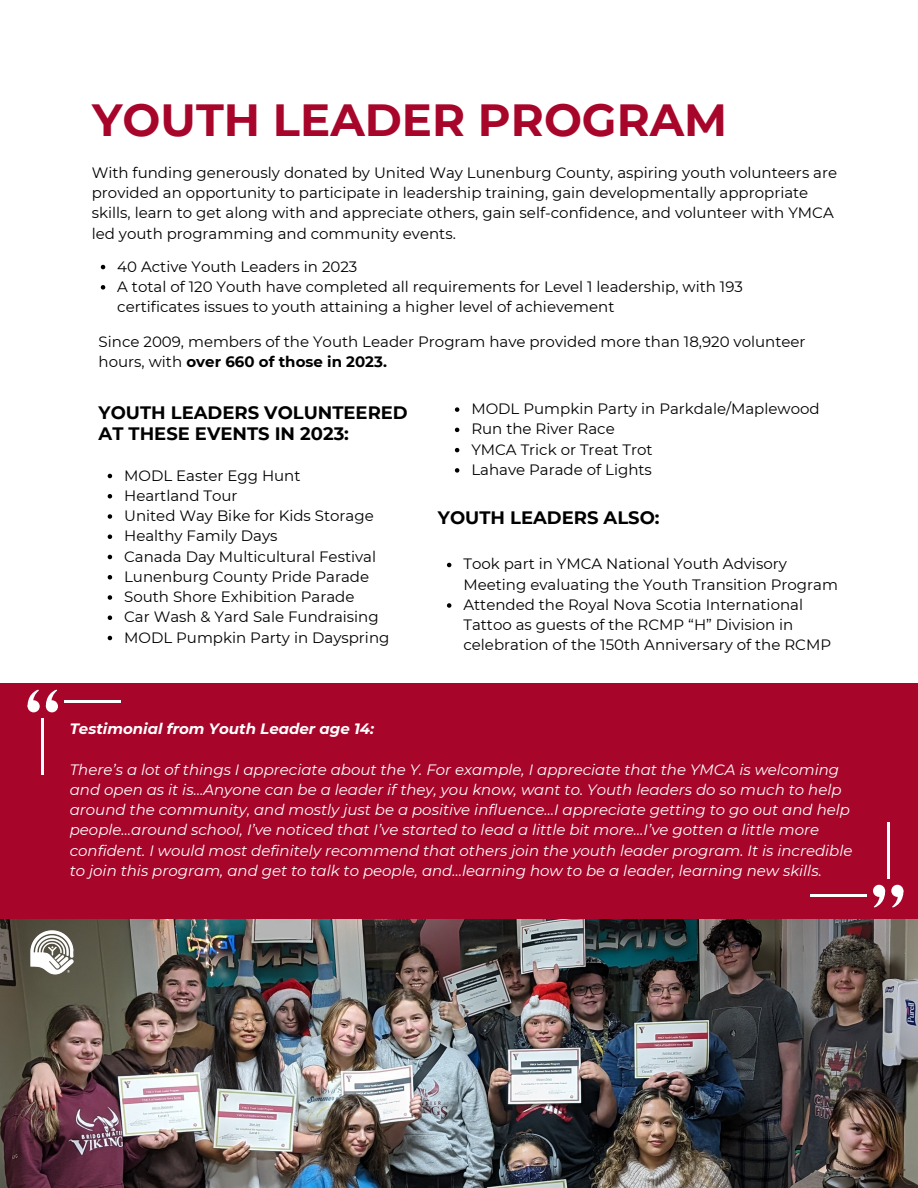
<style>
.page{position:relative;width:918px;height:1188px;background:#fff}
.page>*{position:absolute;margin:0;border:0;box-sizing:border-box;transform-origin:0 0}
.t1{font:700 45px "Montserrat";color:#a8052b}
.t2{font:700 18px/21.3px "Montserrat";color:#000}
.t3{font:15px/20.2px "Montserrat";color:#000}
.t4{font:italic 15px/20.2px "Montserrat";color:#fff}
.t5{font:italic 700 15px "Montserrat";color:#fff}
.s1{font-weight:700}
</style>
<div class="page">
<img style="left:0;top:918px;width:918px;height:270px">
<div style="left:0;top:683px;width:918px;height:235px;background:#a8052b"></div>
<div style="left:46px;top:700px;width:12px;height:12px;background:#fff;border-radius:50%"></div>
<svg style="left:45px;top:689px;width:12px;height:21px"></svg>
<div style="left:28px;top:700px;width:12px;height:12px;background:#fff;border-radius:50%"></div>
<svg style="left:27px;top:689px;width:12px;height:21px"></svg>
<hr style="left:41px;top:719px;width:3px;height:56px;background:#fff">
<hr style="left:64px;top:700px;width:57px;height:3px;background:#fff">
<div style="left:873px;top:885px;width:12px;height:12px;background:#fff;border-radius:50%"></div>
<svg style="left:874px;top:887px;width:12px;height:21px"></svg>
<div style="left:891px;top:885px;width:12px;height:12px;background:#fff;border-radius:50%"></div>
<svg style="left:892px;top:887px;width:12px;height:21px"></svg>
<hr style="left:887px;top:822px;width:3px;height:56px;background:#fff">
<hr style="left:810px;top:894px;width:57px;height:3px;background:#fff">
<img style="left:30px;top:930px;width:43px;height:44px">
<svg style="left:108px;top:474px;width:4px;height:4px"></svg>
<svg style="left:108px;top:494px;width:4px;height:5px"></svg>
<svg style="left:108px;top:514px;width:4px;height:5px"></svg>
<svg style="left:108px;top:535px;width:4px;height:4px"></svg>
<svg style="left:108px;top:555px;width:4px;height:4px"></svg>
<svg style="left:108px;top:575px;width:4px;height:5px"></svg>
<svg style="left:108px;top:595px;width:4px;height:5px"></svg>
<svg style="left:108px;top:616px;width:4px;height:4px"></svg>
<svg style="left:108px;top:636px;width:4px;height:4px"></svg>
<svg style="left:101px;top:265px;width:4px;height:4px"></svg>
<svg style="left:101px;top:285px;width:4px;height:5px"></svg>
<svg style="left:447px;top:563px;width:4px;height:4px"></svg>
<svg style="left:447px;top:603px;width:4px;height:5px"></svg>
<svg style="left:455px;top:407px;width:4px;height:5px"></svg>
<svg style="left:455px;top:428px;width:4px;height:4px"></svg>
<svg style="left:455px;top:448px;width:4px;height:4px"></svg>
<svg style="left:455px;top:468px;width:4px;height:5px"></svg>
<p class="t1" style="left:92px;top:92px;width:636px">YOUTH LEADER PROGRAM</p>
<p class="t3" style="left:92px;top:162px;width:747px">With funding generously donated by United Way Lunenburg County, aspiring youth volunteers are provided an opportunity to participate in leadership training, gain developmentally appropriate skills, learn to get along with and appreciate others, gain self-confidence, and volunteer with YMCA led youth programming and community events.</p>
<p class="t3" style="left:117px;top:256px;width:242px">40 Active Youth Leaders in 2023</p>
<p class="t3" style="left:117px;top:276px;width:627px">A total of 120 Youth have completed all requirements for Level 1 leadership, with 193 certificates issues to youth attaining a higher level of achievement</p>
<p class="t3" style="left:99px;top:331px;width:709px">Since 2009, members of the Youth Leader Program have provided more than 18,920 volunteer hours, with <span class="s1">over 660 of those in 2023.</span></p>
<p class="t2" style="left:99px;top:402px;width:311px">YOUTH LEADERS VOLUNTEERED<br>AT THESE EVENTS IN 2023:</p>
<p class="t3" style="left:124px;top:465px;width:178px">MODL Easter Egg Hunt</p>
<p class="t3" style="left:124px;top:485px;width:115px">Heartland Tour</p>
<p class="t3" style="left:124px;top:505px;width:251px">United Way Bike for Kids Storage</p>
<p class="t3" style="left:124px;top:526px;width:155px">Healthy Family Days</p>
<p class="t3" style="left:124px;top:546px;width:253px">Canada Day Multicultural Festival</p>
<h2 class="t3" style="left:124px;top:566px;width:246px">Lunenburg County Pride Parade</h2>
<p class="t3" style="left:124px;top:586px;width:232px">South Shore Exhibition Parade</p>
<p class="t3" style="left:124px;top:607px;width:256px">Car Wash &amp; Yard Sale Fundraising</p>
<p class="t3" style="left:124px;top:627px;width:267px">MODL Pumpkin Party in Dayspring</p>
<p class="t3" style="left:471px;top:399px;width:350px">MODL Pumpkin Party in Parkdale/Maplewood</p>
<p class="t3" style="left:471px;top:419px;width:145px">Run the River Race</p>
<h3 class="t3" style="left:471px;top:439px;width:183px">YMCA Trick or Treat Trot</h3>
<p class="t3" style="left:471px;top:459px;width:182px">Lahave Parade of Lights</p>
<p class="t2" style="left:438px;top:507px;width:223px">YOUTH LEADERS ALSO:</p>
<h2 class="t3" style="left:463px;top:554px;width:376px">Took part in YMCA National Youth Advisory<br>Meeting evaluating the Youth Transition Program</h2>
<p class="t3" style="left:463px;top:594px;width:369px">Attended the Royal Nova Scotia International<br>Tattoo as guests of the RCMP “H” Division in celebration of the 150th Anniversary of the RCMP</p>
<h1 class="t5" style="left:70px;top:720px;width:306px">Testimonial from Youth Leader age 14:</h1>
<p class="t4" style="left:70px;top:759px;width:784px">There’s a lot of things I appreciate about the Y. For example, I appreciate that the YMCA is welcoming and open as it is…Anyone can be a leader if they, you know, want to. Youth leaders do so much to help around the community, and mostly just be a positive influence…I appreciate getting to go out and help people…around school, I’ve noticed that I’ve started to lead a little bit more…I’ve gotten a little more confident. I would most definitely recommend that others join the youth leader program. It is incredible to join this program, and get to talk to people, and…learning how to be a leader, learning new skills.</p>
</div>
